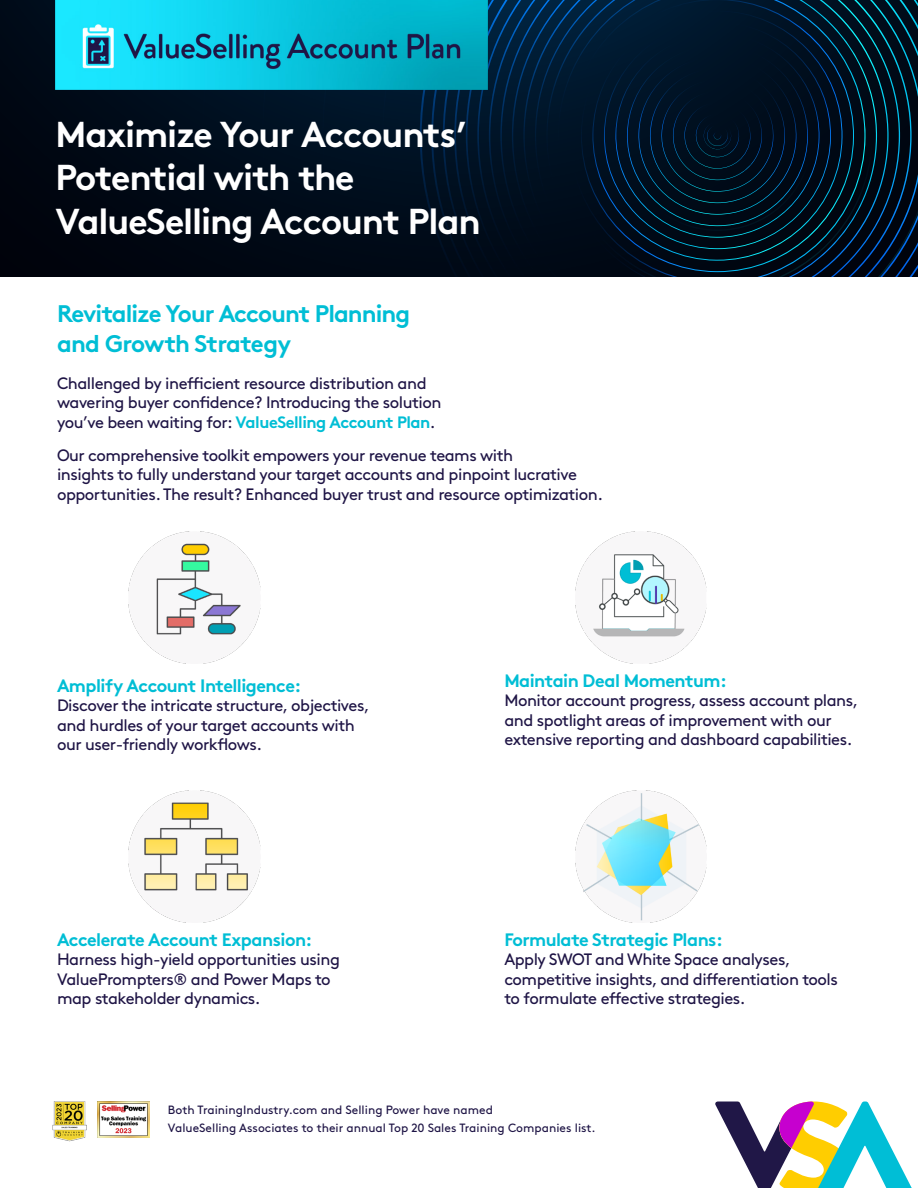
<style>
.page{position:relative;width:918px;height:1188px;background:#fff}
.page>*{position:absolute;margin:0;border:0;box-sizing:border-box;transform-origin:0 0}
.Headings{font:700 36px/43.5px "Brown Pro";letter-spacing:-.03em;color:#fff}
.Headings-2{font:700 24px/30px "Brown Pro";letter-spacing:-.04em;color:#00bed5}
.Body{font:700 18px "Brown Pro";letter-spacing:-.03em;color:#00bed5}
.Body-2{font:16.5px/19.5px "Brown Pro";letter-spacing:-.03em;color:#1e1445}
.Body-3{font:12px/18px "Brown Pro";color:#1e1445}
.s1{font-weight:700;color:#00bed5}
</style>
<div class="page">
<svg style="left:0;top:0;width:918px;height:276px;background:#000a17"></svg>
<div style="left:142px;top:90px;width:60px;height:50px;background:#000e1d"></div>
<div style="left:202px;top:90px;width:60px;height:79px;background:#001020"></div>
<div style="left:262px;top:90px;width:60px;height:100px;background:#012"></div>
<svg style="left:322px;top:90px;width:60px;height:113px;background:#001223"></svg>
<svg style="left:382px;top:90px;width:38px;height:117px;background:#001225"></svg>
<svg style="left:489px;top:0;width:11px;height:251px;background:#001a33"></svg>
<svg style="left:500px;top:0;width:12px;height:249px;background:#001932"></svg>
<svg style="left:512px;top:0;width:406px;height:276px;background:#00172c"></svg>
<svg style="left:523px;top:0;width:389px;height:276px;background:#00182d"></svg>
<svg style="left:535px;top:0;width:365px;height:276px;background:#00182c"></svg>
<svg style="left:546px;top:0;width:343px;height:276px;background:#00182b"></svg>
<svg style="left:558px;top:0;width:319px;height:276px;background:#00182b"></svg>
<svg style="left:569px;top:0;width:297px;height:276px;background:#001628"></svg>
<svg style="left:581px;top:0;width:273px;height:272px;background:#00182b"></svg>
<svg style="left:592px;top:11px;width:251px;height:250px;background:#001628"></svg>
<svg style="left:604px;top:22px;width:227px;height:227px;background:#001628"></svg>
<svg style="left:615px;top:11px;width:205px;height:227px;background:#001426"></svg>
<svg style="left:715px;top:1102px;width:197px;height:86px"></svg>
<img style="left:53px;top:1101px;width:33px;height:41px">
<img style="left:98px;top:1102px;width:52px;height:36px">
<img style="left:56px;top:0;width:432px;height:90px">
<img style="left:575px;top:532px;width:132px;height:132px">
<img style="left:128px;top:790px;width:132px;height:132px">
<img style="left:575px;top:790px;width:132px;height:132px">
<img style="left:128px;top:532px;width:132px;height:132px">
<p class="Headings" style="left:56px;top:109px;width:427px">Maximize Your Accounts’<br>Potential with the<br>ValueSelling Account Plan</p>
<p class="Headings-2" style="left:57px;top:297px;width:355px">Revitalize Your Account Planning and Growth Strategy</p>
<p class="Body-2" style="left:57px;top:372px;width:386px">Challenged by inefficient resource distribution and wavering buyer confidence? Introducing the solution you’ve been waiting for: <span class="s1">ValueSelling Account Plan</span>.</p>
<p class="Body-2" style="left:57px;top:444px;width:548px">Our comprehensive toolkit empowers your revenue teams with<br>insights to fully understand your target accounts and pinpoint lucrative opportunities. The result? Enhanced buyer trust and resource optimization.</p>
<p class="Body" style="left:57px;top:671px;width:246px">Amplify Account Intelligence:</p>
<p class="Body-2" style="left:57px;top:695px;width:314px">Discover the intricate structure, objectives, and hurdles of your target accounts with our user-friendly workflows.</p>
<p class="Body" style="left:57px;top:925px;width:257px">Accelerate Account Expansion:</p>
<p class="Body-2" style="left:57px;top:948px;width:285px">Harness high-yield opportunities using<br>ValuePrompters® and Power Maps to map stakeholder dynamics.</p>
<p class="Body" style="left:504px;top:666px;width:224px">Maintain Deal Momentum:</p>
<p class="Body-2" style="left:504px;top:689px;width:356px">Monitor account progress, assess account plans, and spotlight areas of improvement with our extensive reporting and dashboard capabilities.</p>
<p class="Body" style="left:504px;top:925px;width:220px">Formulate Strategic Plans:</p>
<p class="Body-2" style="left:504px;top:948px;width:335px">Apply SWOT and White Space analyses, competitive insights, and differentiation tools to formulate effective strategies.</p>
<p class="Body-3" style="left:168px;top:1099px;width:429px">Both TrainingIndustry.com and Selling Power have named<br>ValueSelling Associates to their annual Top 20 Sales Training Companies list.</p>
</div>
